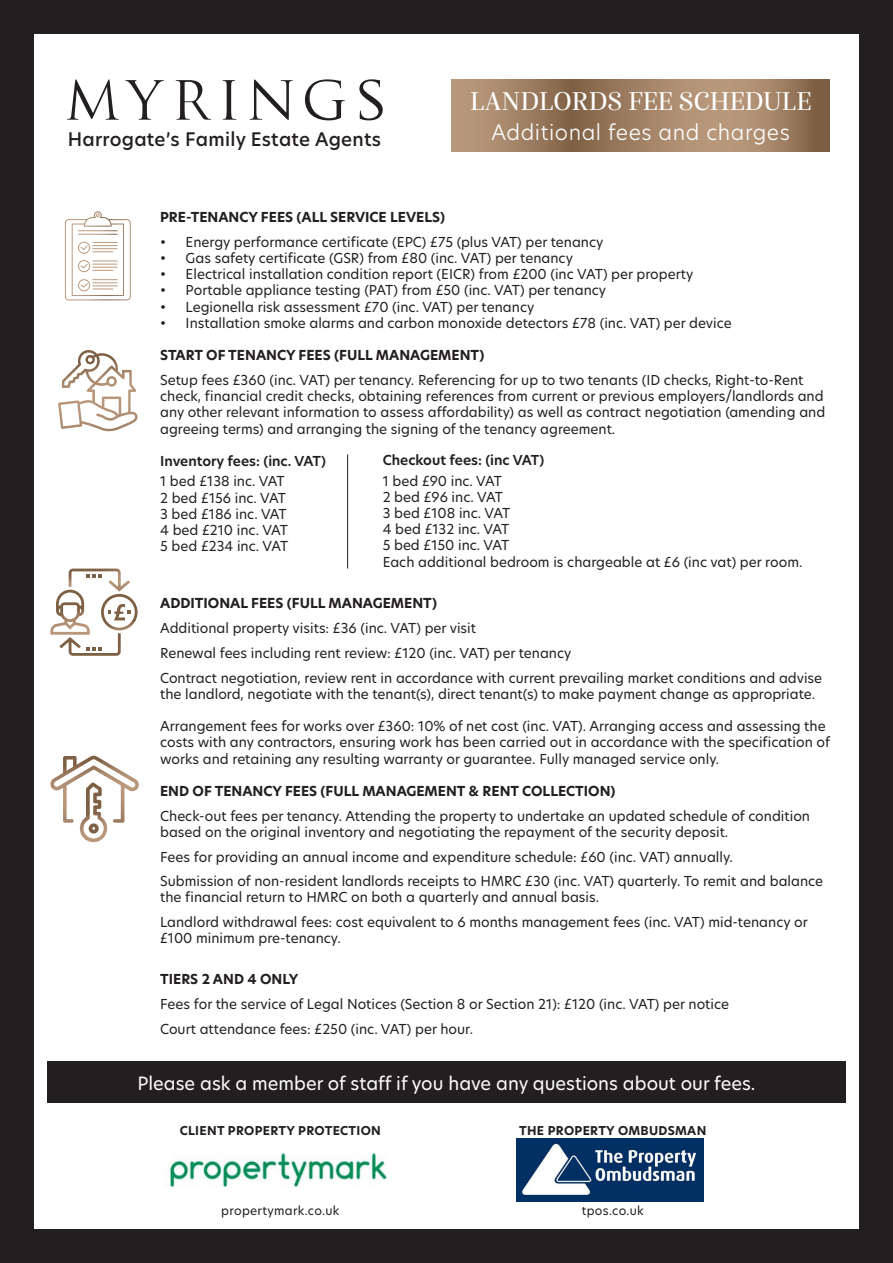
<style>
.page{position:relative;width:893px;height:1263px;background:#231f20}
.page>*{position:absolute;margin:0;border:0;box-sizing:border-box;transform-origin:0 0}
.t1{font:500 27px "Alga";letter-spacing:.025em;color:#fff}
.t2{font:300 21px "Hero New";letter-spacing:.025em;color:#fff}
.t3{font:500 18.45px "Hero New";letter-spacing:.01em;color:#231f20}
.t4{font:18px "Hero New";color:#fff}
.t5{font:13.5px/16.2px "Hero New";color:#231f20}
.t6{font:700 13.5px "Hero New";color:#231f20}
.t7{font:600 13.5px "Hero New";color:#231f20}
.t8{font:700 12px "Hero New";letter-spacing:.025em;color:#231f20}
.t9{font:12px "Hero New";letter-spacing:.025em;color:#231f20}
</style>
<div class="page">
<div style="left:34px;top:34px;width:825px;height:1195px;background:#fff"></div>
<svg style="left:67px;top:79px;width:316px;height:41px"></svg>
<svg style="left:451px;top:79px;width:379px;height:73px;background:#a18165"></svg>
<svg style="left:65px;top:211px;width:66px;height:89px"></svg>
<svg style="left:58px;top:350px;width:80px;height:82px"></svg>
<svg style="left:50px;top:569px;width:88px;height:87px"></svg>
<svg style="left:50px;top:756px;width:89px;height:86px"></svg>
<div style="left:47px;top:1061px;width:799px;height:42px;background:#231f20"></div>
<img style="left:167px;top:1152px;width:220px;height:36px">
<img style="left:517px;top:1138px;width:187px;height:64px">
<hr style="left:347px;top:454px;width:1px;height:115px;background:#231f20">
<p class="t3" style="left:68px;top:127px;width:315px">Harrogate’s Family Estate Agents</p>
<p class="t1" style="left:470px;top:86px;width:342px">LANDLORDS FEE SCHEDULE</p>
<p class="t2" style="left:491px;top:118px;width:300px">Additional fees and charges</p>
<p class="t6" style="left:160px;top:208px;width:287px">PRE-TENANCY FEES (ALL SERVICE LEVELS)</p>
<p class="t5" style="left:160px;top:234px;width:445px">• Energy performance certificate (EPC) £75 (plus VAT) per tenancy</p>
<p class="t5" style="left:160px;top:250px;width:414px">• Gas safety certificate (GSR) from £80 (inc. VAT) per tenancy</p>
<p class="t5" style="left:160px;top:266px;width:535px">• Electrical installation condition report (EICR) from £200 (inc VAT) per property</p>
<p class="t5" style="left:160px;top:282px;width:448px">• Portable appliance testing (PAT) from £50 (inc. VAT) per tenancy</p>
<p class="t5" style="left:160px;top:298px;width:376px">• Legionella risk assessment £70 (inc. VAT) per tenancy</p>
<p class="t5" style="left:160px;top:315px;width:573px">• Installation smoke alarms and carbon monoxide detectors £78 (inc. VAT) per device</p>
<p class="t6" style="left:160px;top:346px;width:326px">START OF TENANCY FEES (FULL MANAGEMENT)</p>
<p class="t5" style="left:160px;top:372px;width:667px">Setup fees £360 (inc. VAT) per tenancy. Referencing for up to two tenants (ID checks, Right-to-Rent check, financial credit checks, obtaining references from current or previous employers/landlords and any other relevant information to assess affordability) as well as contract negotiation (amending and agreeing terms) and arranging the signing of the tenancy agreement.</p>
<p class="t7" style="left:160px;top:452px;width:167px">Inventory fees: (inc. VAT)</p>
<p class="t5" style="left:160px;top:473px;width:126px">1 bed £138 inc. VAT</p>
<p class="t5" style="left:160px;top:489px;width:127px">2 bed £156 inc. VAT</p>
<p class="t5" style="left:160px;top:506px;width:128px">3 bed £186 inc. VAT</p>
<p class="t5" style="left:160px;top:522px;width:130px">4 bed £210 inc. VAT</p>
<p class="t5" style="left:160px;top:538px;width:130px">5 bed £234 inc. VAT</p>
<p class="t7" style="left:383px;top:451px;width:163px">Checkout fees: (inc VAT)</p>
<p class="t5" style="left:383px;top:472px;width:121px">1 bed £90 inc. VAT</p>
<p class="t5" style="left:383px;top:488px;width:122px">2 bed £96 inc. VAT</p>
<p class="t5" style="left:383px;top:505px;width:129px">3 bed £108 inc. VAT</p>
<p class="t5" style="left:383px;top:521px;width:128px">4 bed £132 inc. VAT</p>
<p class="t5" style="left:383px;top:537px;width:128px">5 bed £150 inc. VAT</p>
<p class="t5" style="left:383px;top:553px;width:421px">Each additional bedroom is chargeable at £6 (inc vat) per room.</p>
<p class="t6" style="left:160px;top:594px;width:278px">ADDITIONAL FEES (FULL MANAGEMENT)</p>
<p class="t5" style="left:160px;top:620px;width:317px">Additional property visits: £36 (inc. VAT) per visit</p>
<p class="t5" style="left:160px;top:644px;width:413px">Renewal fees including rent review: £120 (inc. VAT) per tenancy</p>
<p class="t5" style="left:160px;top:669px;width:664px">Contract negotiation, review rent in accordance with current prevailing market conditions and advise the landlord, negotiate with the tenant(s), direct tenant(s) to make payment change as appropriate.</p>
<p class="t5" style="left:160px;top:718px;width:671px">Arrangement fees for works over £360: 10% of net cost (inc. VAT). Arranging access and assessing the costs with any contractors, ensuring work has been carried out in accordance with the specification of works and retaining any resulting warranty or guarantee. Fully managed service only.</p>
<p class="t6" style="left:160px;top:782px;width:457px">END OF TENANCY FEES (FULL MANAGEMENT &amp; RENT COLLECTION)</p>
<p class="t5" style="left:160px;top:807px;width:651px">Check-out fees per tenancy. Attending the property to undertake an updated schedule of condition based on the original inventory and negotiating the repayment of the security deposit.</p>
<p class="t5" style="left:160px;top:848px;width:574px">Fees for providing an annual income and expenditure schedule: £60 (inc. VAT) annually.</p>
<p class="t5" style="left:160px;top:873px;width:664px">Submission of non-resident landlords receipts to HMRC £30 (inc. VAT) quarterly. To remit and balance the financial return to HMRC on both a quarterly and annual basis.</p>
<p class="t5" style="left:160px;top:914px;width:649px">Landlord withdrawal fees: cost equivalent to 6 months management fees (inc. VAT) mid-tenancy or £100 minimum pre-tenancy.</p>
<p class="t6" style="left:160px;top:970px;width:140px">TIERS 2 AND 4 ONLY</p>
<p class="t5" style="left:160px;top:996px;width:570px">Fees for the service of Legal Notices (Section 8 or Section 21): £120 (inc. VAT) per notice</p>
<p class="t5" style="left:160px;top:1020px;width:314px">Court attendance fees: £250 (inc. VAT) per hour.</p>
<p class="t4" style="left:137px;top:1071px;width:620px">Please ask a member of staff if you have any questions about our fees.</p>
<p class="t8" style="left:180px;top:1122px;width:203px">CLIENT PROPERTY PROTECTION</p>
<p class="t8" style="left:519px;top:1122px;width:189px">THE PROPERTY OMBUDSMAN</p>
<p class="t9" style="left:221px;top:1203px;width:120px">propertymark.co.uk</p>
<p class="t9" style="left:582px;top:1203px;width:64px">tpos.co.uk</p>
</div>
